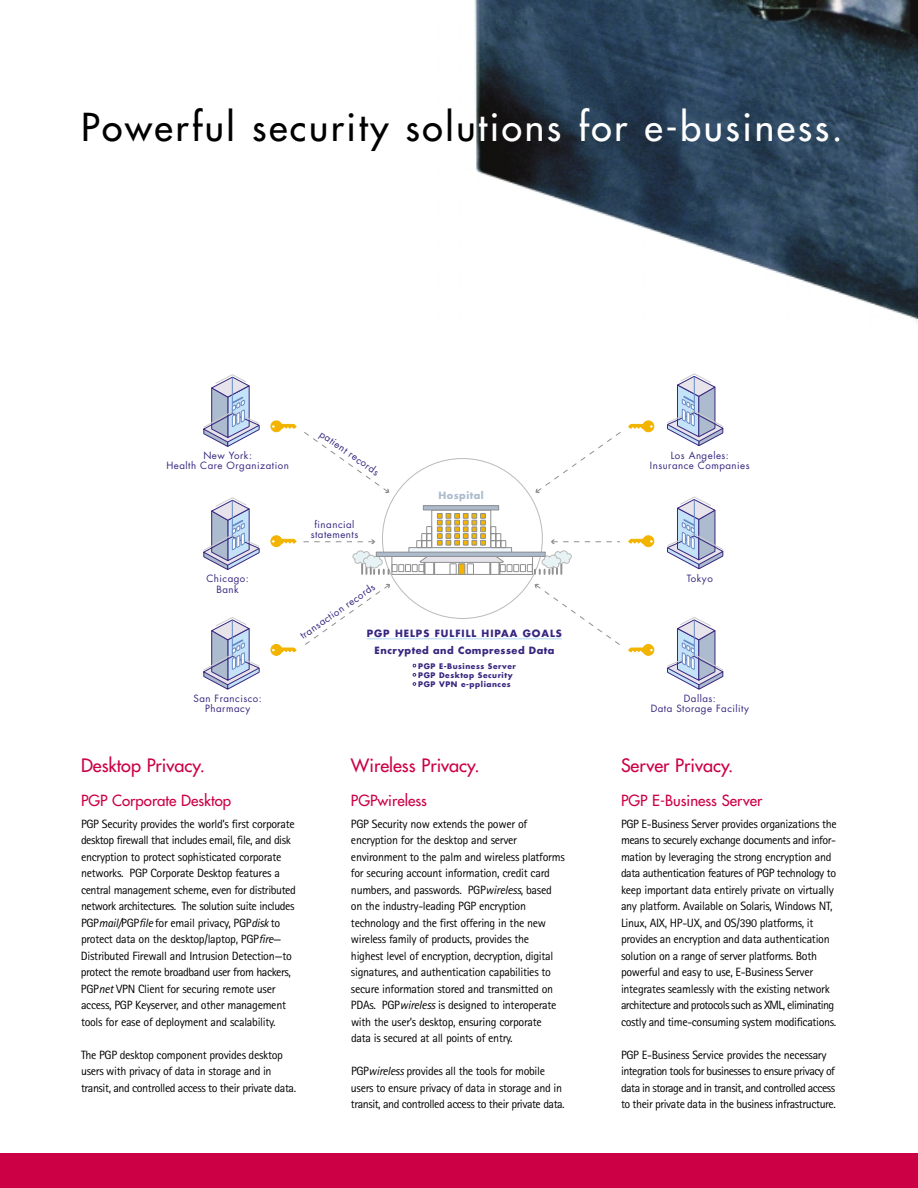
<style>
.page{position:relative;width:918px;height:1188px;background:#fff}
.page>*{position:absolute;margin:0;border:0;box-sizing:border-box;transform-origin:0 0}
.t1{font:37.5px "Futura";letter-spacing:.07em;color:#000}
.t2{font:18px "Futura";color:#c04}
.t3{font:15px "Futura";color:#c04}
.t4{font:12px/16.5px "Rotis Sans Serif";letter-spacing:-.025em;color:#000}
.t5{font:12px/16.5px "Rotis Sans Serif";letter-spacing:-.045em;color:#000}
.t6{font:9.75px/9.8px "Futura";letter-spacing:.05em;color:#38267f;text-align:center}
.t7{font:700 9.75px "Futura";letter-spacing:.05em;color:#38267f}
.t8{font:700 9.75px "Futura";letter-spacing:.1em;color:#38267f}
.t9{font:700 9.75px "Futura";letter-spacing:.05em;color:#acbbcd}
.t10{font:700 7.5px/9px "Futura";letter-spacing:.07em;color:#38267f}
.s1{color:#fff}
.s2{font-style:italic}
</style>
<div class="page">
<img style="left:474px;top:0;width:444px;height:321px">
<div style="left:0;top:1153px;width:918px;height:35px;background:#c04"></div>
<div style="left:431px;top:510px;width:60px;height:38px;border:1px solid #909090"></div>
<svg style="left:305px;top:584px;width:85px;height:61px"></svg>
<svg style="left:304px;top:432px;width:85px;height:61px"></svg>
<hr style="left:367px;top:638px;width:195px;height:1px;background:#c4e3f8">
<svg style="left:203px;top:375px;width:57px;height:72px"></svg>
<svg style="left:203px;top:498px;width:57px;height:72px"></svg>
<svg style="left:203px;top:617px;width:57px;height:73px"></svg>
<div style="left:271px;top:644px;width:11px;height:11px;background:#f3b400;border-radius:50%"></div>
<div style="left:271px;top:644px;width:11px;height:12px;border:1px solid #f3b400;border-radius:50%"></div>
<svg style="left:272px;top:648px;width:25px;height:8px"></svg>
<div style="left:271px;top:421px;width:11px;height:11px;background:#f3b400;border-radius:50%"></div>
<div style="left:271px;top:421px;width:11px;height:11px;border:1px solid #f3b400;border-radius:50%"></div>
<svg style="left:272px;top:424px;width:25px;height:8px"></svg>
<div style="left:271px;top:536px;width:11px;height:11px;border:1px solid #f3b400;border-radius:50%"></div>
<svg style="left:535px;top:584px;width:85px;height:61px"></svg>
<svg style="left:535px;top:432px;width:86px;height:61px"></svg>
<div style="left:643px;top:644px;width:11px;height:11px;background:#f3b400;border-radius:50%"></div>
<div style="left:643px;top:644px;width:11px;height:12px;border:1px solid #f3b400;border-radius:50%"></div>
<svg style="left:628px;top:648px;width:24px;height:8px"></svg>
<div style="left:643px;top:421px;width:11px;height:11px;background:#f3b400;border-radius:50%"></div>
<div style="left:643px;top:421px;width:11px;height:11px;border:1px solid #f3b400;border-radius:50%"></div>
<svg style="left:628px;top:424px;width:24px;height:8px"></svg>
<div style="left:643px;top:536px;width:11px;height:11px;background:#f3b400;border-radius:50%"></div>
<div style="left:643px;top:536px;width:11px;height:11px;border:1px solid #f3b400;border-radius:50%"></div>
<svg style="left:628px;top:539px;width:24px;height:8px"></svg>
<hr style="left:423px;top:506px;width:76px;height:4px;background:#acbbcd">
<div style="left:423px;top:505px;width:76px;height:5px;border:1px solid #909090"></div>
<svg style="left:272px;top:513px;width:348px;height:62px"></svg>
<hr style="left:376px;top:552px;width:169px;height:4px;background:#acbbcd">
<div style="left:376px;top:552px;width:170px;height:5px;border:1px solid #909090"></div>
<svg style="left:413px;top:682px;width:3px;height:4px"></svg>
<svg style="left:667px;top:374px;width:57px;height:72px"></svg>
<svg style="left:667px;top:497px;width:57px;height:72px"></svg>
<svg style="left:667px;top:617px;width:57px;height:72px"></svg>
<h1 class="t1" style="left:81px;top:109px;width:763px">Powerful security solu<span class="s1">tions for e-business.</span></h1>
<p class="t6" style="left:167px;top:450px;width:124px">New York:<br>Health Care Organization</p>
<p class="t6" style="left:324px;top:429px;width:71px;rotate:35deg">patient records</p>
<p class="t6" style="left:311px;top:520px;width:49px">financial statements</p>
<p class="t9" style="left:438px;top:491px;width:47px">Hospital</p>
<p class="t6" style="left:206px;top:574px;width:44px;line-height:10.5px">Chicago:<br>Bank</p>
<p class="t6" style="left:193px;top:694px;width:70px">San Francisco:<br>Pharmacy</p>
<p class="t6" style="left:298px;top:633px;width:91px;rotate:-35deg">transaction records</p>
<p class="t8" style="left:367px;top:628px;width:197px">PGP HELPS FULFILL HIPAA GOALS</p>
<p class="t7" style="left:375px;top:646px;width:181px">Encrypted and Compressed Data</p>
<p class="t10" style="left:418px;top:662px;width:99px">PGP E-Business Server<br>PGP Desktop Security<br>PGP VPN e-ppliances</p>
<h2 class="t2" style="left:81px;top:757px;width:125px">Desktop Privacy.</h2>
<p class="t3" style="left:81px;top:793px;width:152px">PGP Corporate Desktop</p>
<p class="t4" style="left:81px;top:817px;width:216px">PGP Security provides the world’s first corporate desktop firewall that includes email, file, and disk encryption to protect sophisticated corporate networks. PGP Corporate Desktop features a central management scheme, even for distributed network architectures. The solution suite includes PGP<span class="s2">mail/</span>PGP<span class="s2">file</span> for email privacy, PGP<span class="s2">disk</span> to protect data on the desktop/laptop, PGP<span class="s2">fire</span>— Distributed Firewall and Intrusion Detection—to protect the remote broadband user from hackers, PGP<span class="s2">net</span> VPN Client for securing remote user access, PGP Keyserver, and other management tools for ease of deployment and scalability.</p>
<p class="t4" style="left:81px;top:1048px;width:217px">The PGP desktop component provides desktop users with privacy of data in storage and in transit, and controlled access to their private data.</p>
<h2 class="t2" style="left:351px;top:757px;width:130px">Wireless Privacy.</h2>
<p class="t3" style="left:351px;top:793px;width:77px">PGPwireless</p>
<p class="t4" style="left:351px;top:817px;width:215px">PGP Security now extends the power of encryption for the desktop and server environment to the palm and wireless platforms for securing account information, credit card numbers, and passwords. PGP<span class="s2">wireless</span>, based on the industry-leading PGP encryption technology and the first offering in the new wireless family of products, provides the highest level of encryption, decryption, digital signatures, and authentication capabilities to secure information stored and transmitted on PDAs. PGP<span class="s2">wireless</span> is designed to interoperate with the user’s desktop, ensuring corporate<br>data is secured at all points of entry.</p>
<p class="t4" style="left:351px;top:1064px;width:215px">PGP<span class="s2">wireless</span> provides all the tools for mobile users to ensure privacy of data in storage and in transit, and controlled access to their private data.</p>
<p class="t6" style="left:650px;top:450px;width:101px;line-height:10.5px">Los Angeles:<br>Insurance Companies</p>
<p class="t6" style="left:687px;top:574px;width:27px">Tokyo</p>
<p class="t6" style="left:651px;top:694px;width:100px">Dallas:<br>Data Storage Facility</p>
<h2 class="t2" style="left:621px;top:757px;width:114px">Server Privacy.</h2>
<p class="t3" style="left:621px;top:793px;width:143px">PGP E-Business Server</p>
<p class="t4" style="left:621px;top:817px;width:217px">PGP E-Business Server provides organizations the means to securely exchange documents and infor&shy;mation by leveraging the strong encryption and data authentication features of PGP technology to keep important data entirely private on virtually any platform. Available on Solaris, Windows NT, Linux, AIX, HP-UX, and OS/390 platforms, it provides an encryption and data authentication solution on a range of server platforms. Both powerful and easy to use, E-Business Server integrates seamlessly with the existing network architecture and protocols such as XML, eliminating costly and time-consuming system modifications.</p>
<p class="t5" style="left:621px;top:1048px;width:217px">PGP E-Business Service provides the necessary integration tools for businesses to ensure privacy of data in storage and in transit, and controlled access to their private data in the business infrastructure.</p>
</div>
